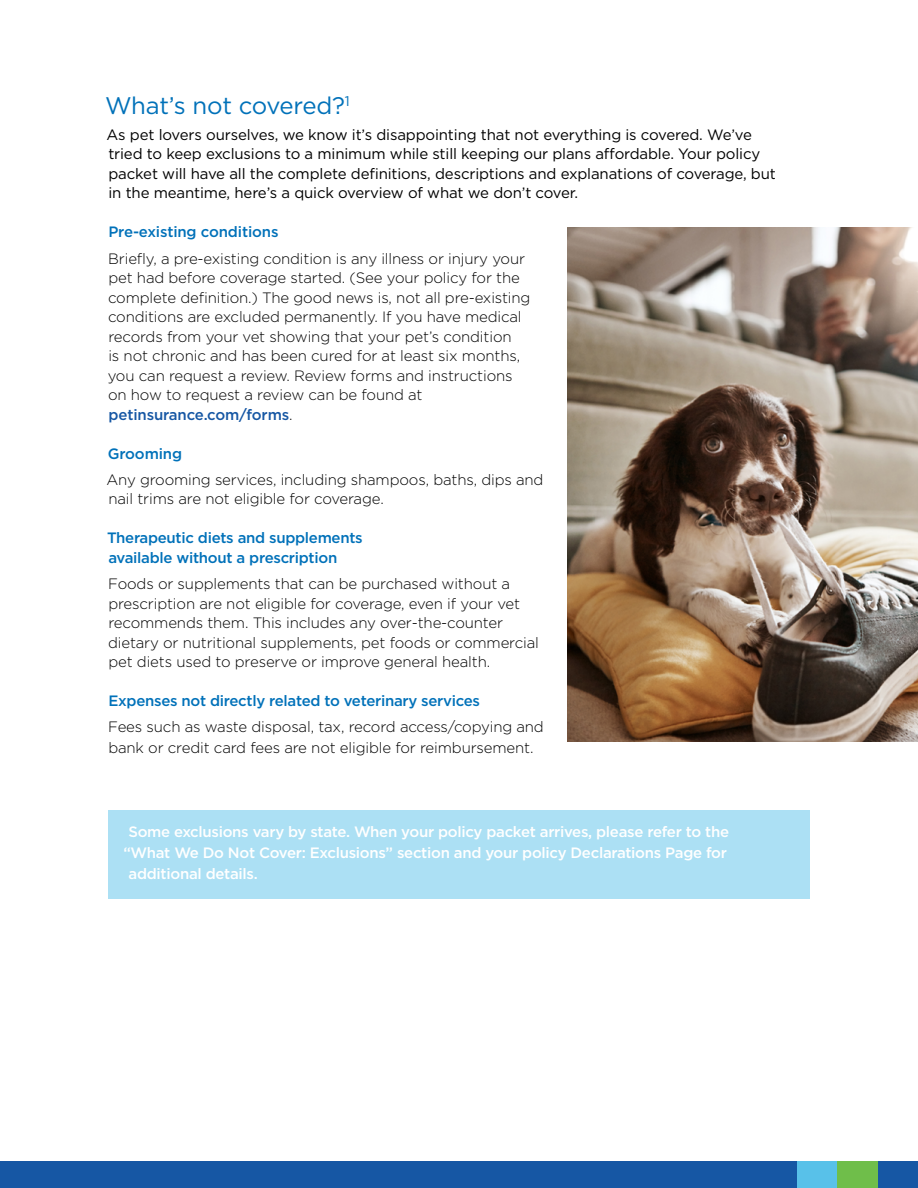
<style>
.page{position:relative;width:918px;height:1188px;background:#fff}
.page>*{position:absolute;margin:0;border:0;box-sizing:border-box;transform-origin:0 0}
.t1{font:24px "Gotham";letter-spacing:-.015em;color:#0071b9}
.t2{font:300 15px/19.5px "Gotham";letter-spacing:-.01em;color:#000}
.t3{font:15px/19.5px "Gotham";letter-spacing:-.01em;color:#000}
.t4{font:500 15px/21px "Gotham";letter-spacing:-.02em;color:#fff}
.t5{font:500 15px "Gotham";letter-spacing:-.02em;color:#0071b9}
.s1{font-weight:500;color:#1657a4}
</style>
<div class="page">
<div style="left:108px;top:810px;width:702px;height:89px;background:#ace0f4"></div>
<div style="left:0;top:1161px;width:798px;height:27px;background:#1657a4"></div>
<div style="left:797px;top:1161px;width:41px;height:27px;background:#58c1e9"></div>
<div style="left:838px;top:1161px;width:40px;height:27px;background:#6fbe4a"></div>
<div style="left:878px;top:1161px;width:40px;height:27px;background:#1657a4"></div>
<img style="left:567px;top:227px;width:351px;height:514px">
<p class="t1" style="left:105px;top:90px;width:246px">What’s not covered?<sup>1</sup></p>
<p class="t3" style="left:107px;top:125px;width:671px">As pet lovers ourselves, we know it’s disappointing that not everything is covered. We’ve tried to keep exclusions to a minimum while still keeping our plans affordable. Your policy packet will have all the complete definitions, descriptions and explanations of coverage, but in the meantime, here’s a quick overview of what we don’t cover.</p>
<p class="t5" style="left:108px;top:222px;width:172px">Pre-existing conditions</p>
<p class="t2" style="left:108px;top:248px;width:424px">Briefly, a pre-existing condition is any illness or injury your pet had before coverage started. (See your policy for the complete definition.) The good news is, not all pre-existing conditions are excluded permanently. If you have medical records from your vet showing that your pet’s condition<br>is not chronic and has been cured for at least six months, you can request a review. Review forms and instructions on how to request a review can be found at <span class="s1">petinsurance.com/forms</span>.</p>
<p class="t5" style="left:108px;top:444px;width:76px">Grooming</p>
<p class="t2" style="left:107px;top:469px;width:439px">Any grooming services, including shampoos, baths, dips and nail trims are not eligible for coverage.</p>
<p class="t5" style="left:107px;top:528px;width:257px">Therapeutic diets and supplements</p>
<p class="t5" style="left:108px;top:548px;width:230px">available without a prescription</p>
<p class="t2" style="left:108px;top:574px;width:432px">Foods or supplements that can be purchased without a prescription are not eligible for coverage, even if your vet recommends them. This includes any over-the-counter dietary or nutritional supplements, pet foods or commercial pet diets used to preserve or improve general health.</p>
<p class="t5" style="left:108px;top:691px;width:373px">Expenses not directly related to veterinary services</p>
<p class="t2" style="left:108px;top:716px;width:437px;line-height:21px">Fees such as waste disposal, tax, record access/copying and bank or credit card fees are not eligible for reimbursement.</p>
<p class="t4" style="left:128px;top:821px;width:602px">Some exclusions vary by state. When your policy packet arrives, please refer to the</p>
<p class="t4" style="left:129px;top:842px;width:600px;text-indent:-5px">“What We Do Not Cover: Exclusions” section and your policy Declarations Page for additional details.</p>
</div>
